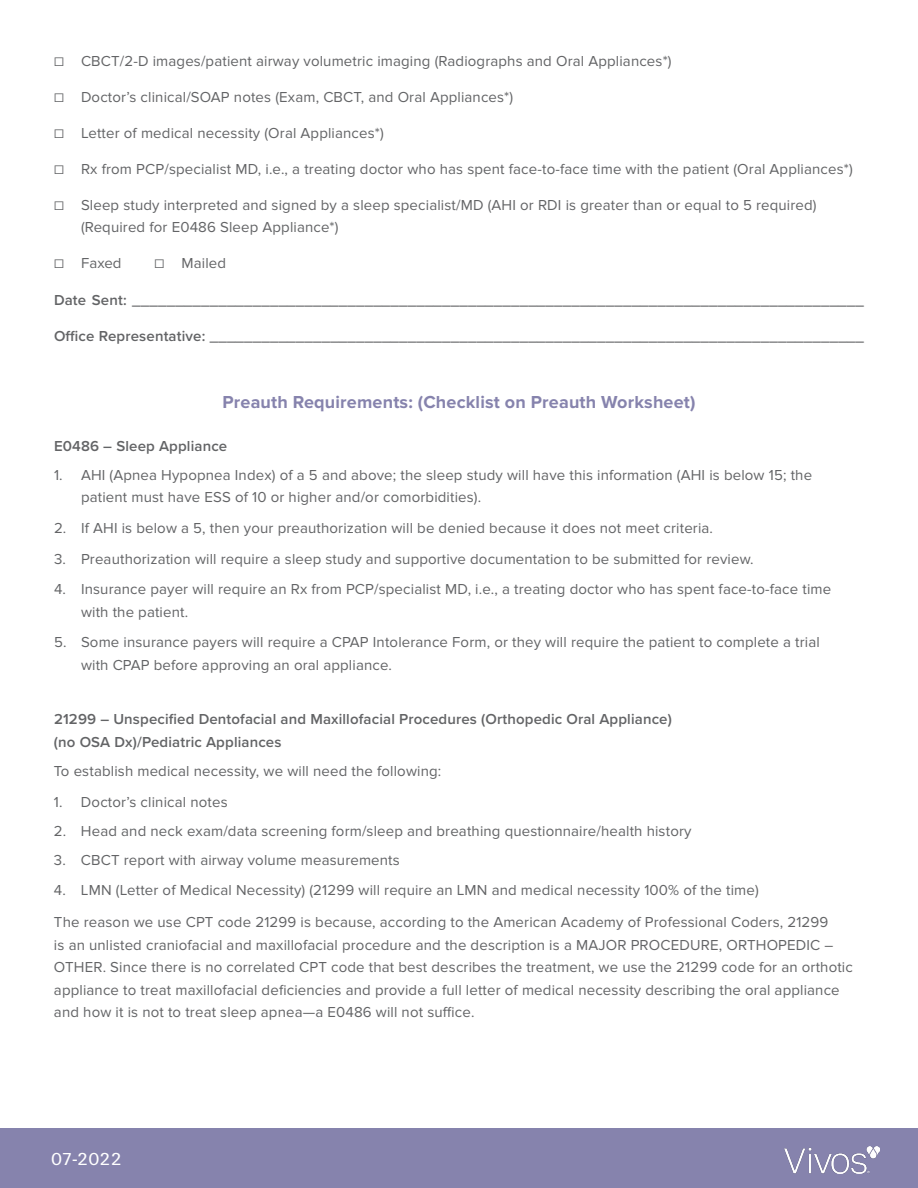
<style>
.page{position:relative;width:918px;height:1188px;background:#fff}
.page>*{position:absolute;margin:0;border:0;box-sizing:border-box;transform-origin:0 0}
.t1{font:700 18px "Proxima Nova";letter-spacing:.01em;color:#8683ad}
.t2{font:18px "Urbano";letter-spacing:.01em;color:#fff}
.t3{font:15px/22.5px "Proxima Nova";letter-spacing:.01em;color:#636466}
.t4{font:600 15px/22.5px "Proxima Nova";letter-spacing:.01em;color:#636466}
.s1{font-family:"Proxima Nova Cond"}
</style>
<div class="page">
<div style="left:0;top:1128px;width:918px;height:60px;background:#8683ad"></div>
<img style="left:785px;top:1146px;width:95px;height:27px">
<p class="t3" style="left:54px;top:50px;width:619px"><span class="s1">☐</span> CBCT/2-D images/patient airway volumetric imaging (Radiographs and Oral Appliances*)</p>
<p class="t3" style="left:54px;top:86px;width:461px"><span class="s1">☐</span> Doctor’s clinical/SOAP notes (Exam, CBCT, and Oral Appliances*)</p>
<p class="t3" style="left:54px;top:122px;width:331px"><span class="s1">☐</span> Letter of medical necessity (Oral Appliances*)</p>
<p class="t3" style="left:54px;top:158px;width:800px"><span class="s1">☐</span> Rx from PCP/specialist MD, i.e., a treating doctor who has spent face-to-face time with the patient (Oral Appliances*)</p>
<p class="t3" style="left:81px;top:194px;width:737px;text-indent:-27px"><span class="s1">☐</span> Sleep study interpreted and signed by a sleep specialist/MD (AHI or RDI is greater than or equal to 5 required) (Required for E0486 Sleep Appliance*)</p>
<p class="t3" style="left:54px;top:252px;width:69px"><span class="s1">☐</span> Faxed</p>
<p class="t4" style="left:54px;top:289px;width:811px">Date Sent: _____________________________________________________________________________________</p>
<p class="t4" style="left:54px;top:325px;width:812px">Office Representative: ____________________________________________________________________________</p>
<p class="t3" style="left:154px;top:252px;width:73px"><span class="s1">☐</span> Mailed</p>
<p class="t1" style="left:223px;top:392px;width:475px">Preauth Requirements: (Checklist on Preauth Worksheet)</p>
<p class="t4" style="left:54px;top:435px;width:175px">E0486 – Sleep Appliance</p>
<p class="t3" style="left:81px;top:464px;width:733px;text-indent:-27px">1. AHI (Apnea Hypopnea Index) of a 5 and above; the sleep study will have this information (AHI is below 15; the patient must have ESS of 10 or higher and/or comorbidities).</p>
<p class="t3" style="left:54px;top:517px;width:661px">2. If AHI is below a 5, then your preauthorization will be denied because it does not meet criteria.</p>
<p class="t3" style="left:54px;top:548px;width:701px">3. Preauthorization will require a sleep study and supportive documentation to be submitted for review.</p>
<p class="t3" style="left:81px;top:578px;width:752px;text-indent:-27px">4. Insurance payer will require an Rx from PCP/specialist MD, i.e., a treating doctor who has spent face-to-face time with the patient.</p>
<p class="t3" style="left:81px;top:631px;width:740px;text-indent:-27px">5. Some insurance payers will require a CPAP Intolerance Form, or they will require the patient to complete a trial with CPAP before approving an oral appliance.</p>
<p class="t4" style="left:54px;top:709px;width:619px">21299 – Unspecified Dentofacial and Maxillofacial Procedures (Orthopedic Oral Appliance) (no OSA Dx)/Pediatric Appliances</p>
<p class="t3" style="left:54px;top:760px;width:389px">To establish medical necessity, we will need the following:</p>
<p class="t3" style="left:54px;top:791px;width:175px">1. Doctor’s clinical notes</p>
<p class="t3" style="left:54px;top:820px;width:639px">2. Head and neck exam/data screening form/sleep and breathing questionnaire/health history</p>
<p class="t3" style="left:54px;top:849px;width:347px">3. CBCT report with airway volume measurements</p>
<p class="t3" style="left:54px;top:874px;width:776px;line-height:32.4px">4. LMN (Letter of Medical Necessity) (21299 will require an LMN and medical necessity 100% of the time)<br>The reason we use CPT code 21299 is because, according to the American Academy of Professional Coders, 21299</p>
<p class="t3" style="left:54px;top:934px;width:800px">is an unlisted craniofacial and maxillofacial procedure and the description is a MAJOR PROCEDURE, ORTHOPEDIC – OTHER. Since there is no correlated CPT code that best describes the treatment, we use the 21299 code for an orthotic appliance to treat maxillofacial deficiencies and provide a full letter of medical necessity describing the oral appliance and how it is not to treat sleep apnea—a E0486 will not suffice.</p>
<p class="t2" style="left:51px;top:1149px;width:72px">07-2022</p>
</div>
